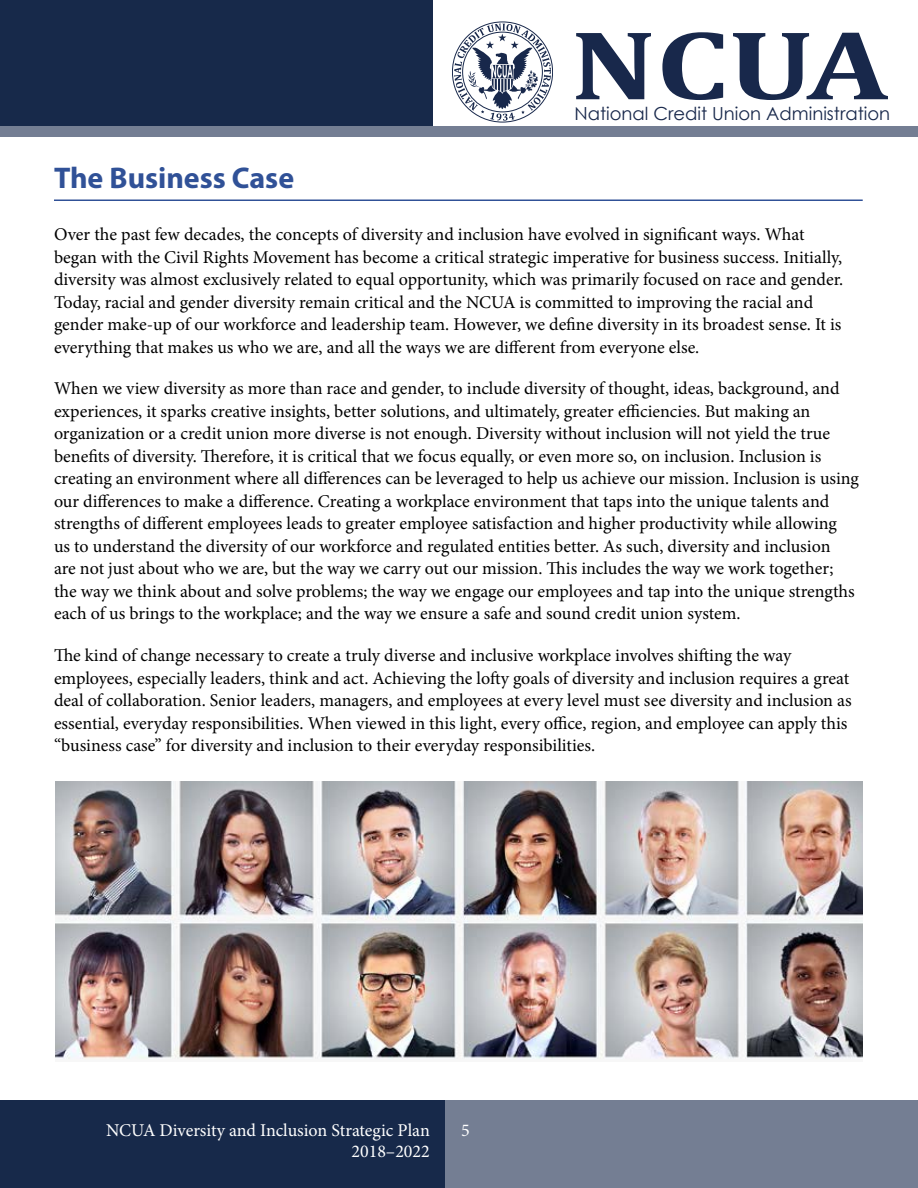
<style>
.page{position:relative;width:918px;height:1188px;background:#fff}
.page>*{position:absolute;margin:0;border:0;box-sizing:border-box;transform-origin:0 0}
.t1{font:700 99.3px "Cambria";color:#18284b;scale:1.27 1}
.t2{font:700 30px "Myriad Pro";color:#305197}
.body_text{font:18px/22.5px "Minion Pro";letter-spacing:-.005em;color:#000}
.t3{font:18px "Minion Pro";color:#fff}
.t4{font:18px "Century Gothic";color:#18284b}
</style>
<div class="page">
<svg style="left:454px;top:24px;width:97px;height:97px"></svg>
<div style="left:462px;top:32px;width:81px;height:80px;border:1px solid #18284b;border-radius:50%"></div>
<div style="left:0;top:0;width:433px;height:127px;background:#17294a"></div>
<div style="left:0;top:127px;width:918px;height:10px;background:#747e93"></div>
<div style="left:0;top:1100px;width:446px;height:88px;background:#17294a"></div>
<div style="left:446px;top:1100px;width:472px;height:88px;background:#747e93"></div>
<hr style="left:54px;top:200px;width:809px;height:1px;background:#305197">
<img style="left:55px;top:782px;width:808px;height:278px">
<h1 class="t1" style="left:570px;top:5px;width:253px">NCUA</h1>
<p class="t4" style="left:574px;top:102px;width:317px">National Credit Union Administration</p>
<h1 class="t2" style="left:54px;top:158px;width:242px">The Business Case</h1>
<p class="body_text" style="left:54px;top:223px;width:791px">Over the past few decades, the concepts of diversity and inclusion have evolved in significant ways. What began with the Civil Rights Movement has become a critical strategic imperative for business success. Initially, diversity was almost exclusively related to equal opportunity, which was primarily focused on race and gender.<br>Today, racial and gender diversity remain critical and the NCUA is committed to improving the racial and gender make-up of our workforce and leadership team. However, we define diversity in its broadest sense. It is everything that makes us who we are, and all the ways we are different from everyone else.</p>
<p class="body_text" style="left:54px;top:378px;width:807px">When we view diversity as more than race and gender, to include diversity of thought, ideas, background, and experiences, it sparks creative insights, better solutions, and ultimately, greater efficiencies. But making an organization or a credit union more diverse is not enough. Diversity without inclusion will not yield the true benefits of diversity. Therefore, it is critical that we focus equally, or even more so, on inclusion. Inclusion is creating an environment where all differences can be leveraged to help us achieve our mission. Inclusion is using our differences to make a difference. Creating a workplace environment that taps into the unique talents and strengths of different employees leads to greater employee satisfaction and higher productivity while allowing<br>us to understand the diversity of our workforce and regulated entities better. As such, diversity and inclusion<br>are not just about who we are, but the way we carry out our mission. This includes the way we work together; the way we think about and solve problems; the way we engage our employees and tap into the unique strengths each of us brings to the workplace; and the way we ensure a safe and sound credit union system.</p>
<p class="body_text" style="left:54px;top:645px;width:799px">The kind of change necessary to create a truly diverse and inclusive workplace involves shifting the way employees, especially leaders, think and act. Achieving the lofty goals of diversity and inclusion requires a great deal of collaboration. Senior leaders, managers, and employees at every level must see diversity and inclusion as essential, everyday responsibilities. When viewed in this light, every office, region, and employee can apply this “business case” for diversity and inclusion to their everyday responsibilities.</p>
<p class="t3" style="left:106px;top:1118px;width:325px">NCUA Diversity and Inclusion Strategic Plan</p>
<p class="t3" style="left:461px;top:1118px;width:10px">5</p>
<p class="t3" style="left:351px;top:1140px;width:80px">2018–2022</p>
</div>
